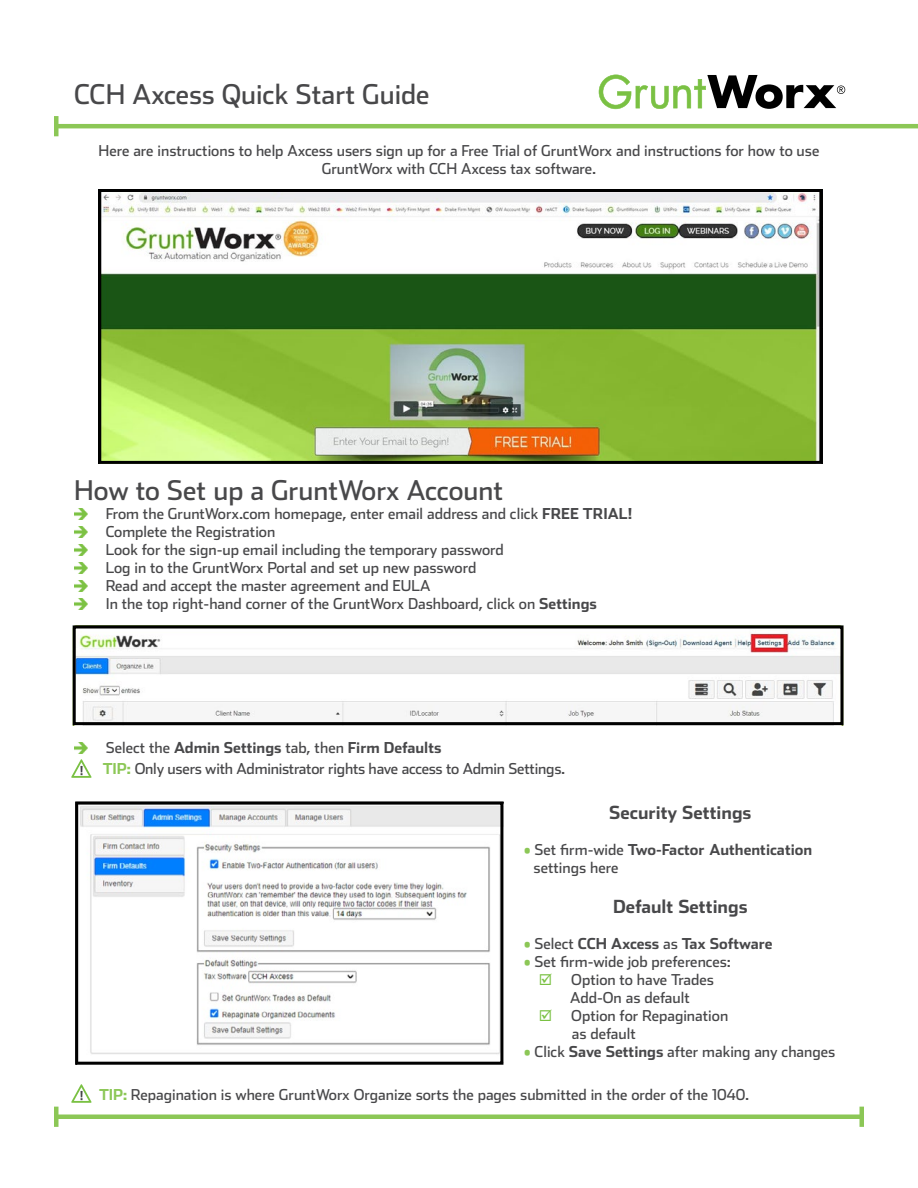
<style>
.page{position:relative;width:918px;height:1188px;background:#fff}
.page>*{position:absolute;margin:0;border:0;box-sizing:border-box;transform-origin:0 0}
.Header_2__H1{font:27.15px "Stainless";color:#48484a}
.Header_3__H2{font:700 18px "Stainless";color:#48484a}
.P__P{font:15px/18px "Stainless";color:#48484a;text-align:center}
.P__P-2{font:700 15px "Stainless";color:#48484a}
.s1{font-weight:700}
.s2{font-weight:400}
.s3{font-weight:700;color:#8cc756}
.s4{color:#8cc756}
.s5{font-weight:400;color:#8cc756}
.s6{color:#7ac143}
</style>
<div class="page">
<img style="left:74px;top:508px;width:14px;height:11px">
<img style="left:74px;top:526px;width:14px;height:11px">
<img style="left:74px;top:544px;width:14px;height:11px">
<img style="left:74px;top:562px;width:14px;height:11px">
<img style="left:74px;top:580px;width:14px;height:11px">
<img style="left:74px;top:598px;width:14px;height:11px">
<img style="left:74px;top:742px;width:14px;height:11px">
<hr style="left:56px;top:124px;width:862px;height:4px;background:#8cc756">
<hr style="left:54px;top:116px;width:4px;height:20px;background:#8cc756">
<div style="left:56px;top:1114px;width:806px;height:5px;background:#8cc756"></div>
<hr style="left:54px;top:1107px;width:4px;height:20px;background:#8cc756">
<hr style="left:860px;top:1107px;width:4px;height:20px;background:#8cc756">
<svg style="left:599px;top:75px;width:246px;height:34px"></svg>
<img style="left:102px;top:193px;width:716px;height:267px">
<div style="left:98px;top:189px;width:724px;height:275px;border:3px solid #000"></div>
<img style="left:80px;top:806px;width:419px;height:248px">
<div style="left:75px;top:802px;width:428px;height:263px;border:3px solid #000"></div>
<svg style="left:71px;top:1084px;width:21px;height:19px"></svg>
<svg style="left:71px;top:759px;width:21px;height:19px"></svg>
<svg style="left:72px;top:694px;width:1px;height:18px"></svg>
<img style="left:77px;top:633px;width:762px;height:88px">
<div style="left:73px;top:626px;width:770px;height:99px;border:3px solid #000"></div>
<h1 class="Header_2__H1" style="left:74px;top:78px;width:357px">CCH Axcess Quick Start Guide</h1>
<p class="P__P" style="left:99px;top:141px;width:722px">Here are instructions to help Axcess users sign up for a Free Trial of GruntWorx and instructions for how to use<br>GruntWorx with CCH Axcess tax software.</p>
<h1 class="Header_2__H1" style="left:74px;top:473px;width:430px">How to Set up a GruntWorx Account</h1>
<p class="P__P" style="left:106px;top:504px;width:528px">From the GruntWorx.com homepage, enter email address and click <span class="s1">FREE TRIAL!</span></p>
<p class="P__P" style="left:106px;top:522px;width:171px">Complete the Registration</p>
<p class="P__P" style="left:106px;top:540px;width:400px">Look for the sign-up email including the temporary password</p>
<p class="P__P" style="left:106px;top:558px;width:372px">Log in to the GruntWorx Portal and set up new password</p>
<p class="P__P" style="left:106px;top:576px;width:326px">Read and accept the master agreement and EULA</p>
<p class="P__P" style="left:106px;top:594px;width:493px">In the top right-hand corner of the GruntWorx Dashboard, click on <span class="s1">Settings</span></p>
<p class="P__P-2" style="left:106px;top:738px;width:337px"><span class="s2">Select the</span> Admin Settings <span class="s2">tab, then</span> Firm Defaults</p>
<p class="P__P" style="left:103px;top:759px;width:464px"><span class="s3">TIP:</span> Only users with Administrator rights have access to Admin Settings.</p>
<h2 class="Header_3__H2" style="left:609px;top:801px;width:144px">Security Settings</h2>
<p class="P__P" style="left:534px;top:840px;width:280px;text-align:left;text-indent:-10px"><span class="s4">•</span> Set firm-wide <span class="s1">Two-Factor Authentication </span>settings here</p>
<h2 class="Header_3__H2" style="left:613px;top:895px;width:136px">Default Settings</h2>
<p class="P__P-2" style="left:524px;top:934px;width:250px"><span class="s5">•</span> <span class="s2">Select</span> CCH Axcess <span class="s2">as</span> Tax Software</p>
<p class="P__P" style="left:524px;top:952px;width:209px"><span class="s4">•</span> Set firm-wide job preferences:</p>
<p class="P__P" style="left:539px;top:970px;width:177px"><span class="s6">☑</span> Option to have Trades<br>Add-On as default</p>
<p class="P__P" style="left:572px;top:1006px;width:158px;text-align:left;text-indent:-33px"><span class="s6">☑</span> Option for Repagination as default</p>
<p class="P__P" style="left:524px;top:1042px;width:313px"><span class="s4">•</span> Click <span class="s1">Save Settings</span> after making any changes</p>
<p class="P__P" style="left:99px;top:1085px;width:652px"><span class="s3">TIP:</span> Repagination is where GruntWorx Organize sorts the pages submitted in the order of the 1040.</p>
</div>
